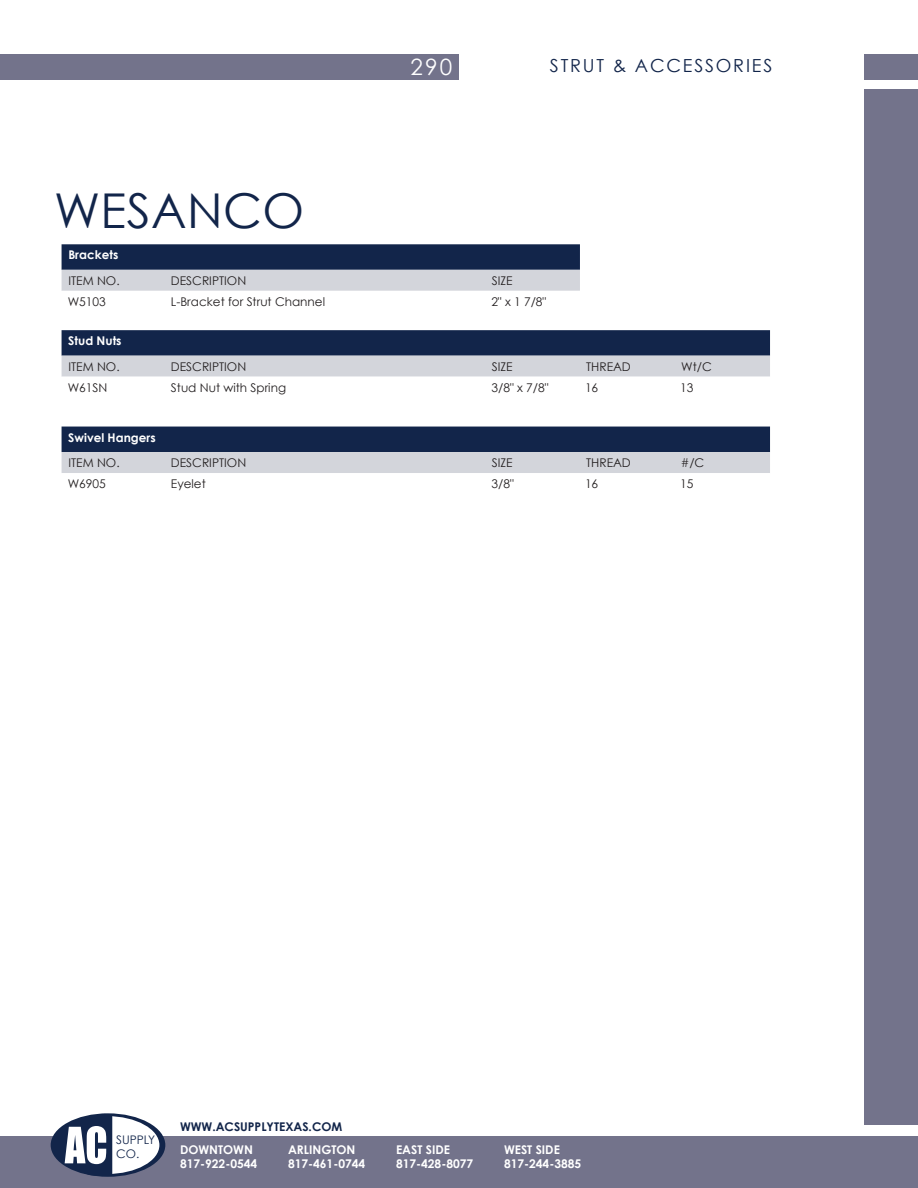
<style>
.page{position:relative;width:918px;height:1188px;background:#fff}
.page>*{position:absolute;margin:0;border:0;box-sizing:border-box;transform-origin:0 0}
.t1{font:48px "Century Gothic";letter-spacing:.01em;color:#12254a}
.t2{font:22.5px "Century Gothic";color:#fff}
.t3{font:18px "Century Gothic";letter-spacing:.1em;color:#12254a}
.t4{font:12px "Century Gothic";color:#231f20}
.t5{font:700 12px "Century Gothic";color:#fff}
.t6{font:700 12px "Century Gothic";color:#12254a}
.t7{font:11.85px "Century Gothic";color:#12254a}
</style>
<div class="page">
<div style="left:0;top:54px;width:459px;height:25px;background:#73738b"></div>
<div style="left:864px;top:54px;width:54px;height:25px;background:#73738b"></div>
<div style="left:864px;top:90px;width:54px;height:1035px;background:#73738b"></div>
<div style="left:0;top:1137px;width:918px;height:51px;background:#73738b"></div>
<div style="left:51px;top:1113px;width:114px;height:64px;background:#12254a;border-radius:50%"></div>
<svg style="left:65px;top:1113px;width:94px;height:64px"></svg>
<svg style="left:62px;top:244px;width:518px;height:47px;background:#6b768d"></svg>
<svg style="left:62px;top:330px;width:708px;height:47px;background:#6c778d"></svg>
<svg style="left:62px;top:427px;width:708px;height:46px;background:#6a758c"></svg>
<p class="t2" style="left:410px;top:53px;width:43px">290</p>
<p class="t3" style="left:550px;top:55px;width:224px">STRUT &amp; ACCESSORIES</p>
<p class="t1" style="left:54px;top:182px;width:252px">WESANCO</p>
<p class="t5" style="left:68px;top:247px;width:51px">Brackets</p>
<p class="t4" style="left:68px;top:273px;width:53px">ITEM NO.</p>
<p class="t4" style="left:171px;top:273px;width:77px">DESCRIPTION</p>
<p class="t4" style="left:492px;top:273px;width:22px">SIZE</p>
<p class="t4" style="left:68px;top:294px;width:40px">W5103</p>
<p class="t4" style="left:171px;top:294px;width:156px">L-Bracket for Strut Channel</p>
<p class="t4" style="left:491px;top:294px;width:56px">2" x 1 7/8"</p>
<p class="t5" style="left:68px;top:333px;width:55px">Stud Nuts</p>
<p class="t4" style="left:68px;top:359px;width:53px">ITEM NO.</p>
<p class="t4" style="left:171px;top:359px;width:77px">DESCRIPTION</p>
<p class="t4" style="left:492px;top:359px;width:22px">SIZE</p>
<p class="t4" style="left:586px;top:359px;width:46px">THREAD</p>
<p class="t4" style="left:681px;top:359px;width:32px">Wt/C</p>
<p class="t4" style="left:68px;top:380px;width:41px">W61SN</p>
<p class="t4" style="left:171px;top:380px;width:117px">Stud Nut with Spring</p>
<p class="t4" style="left:491px;top:380px;width:58px">3/8" x 7/8"</p>
<p class="t4" style="left:585px;top:380px;width:15px">16</p>
<p class="t4" style="left:680px;top:380px;width:15px">13</p>
<p class="t5" style="left:68px;top:430px;width:89px">Swivel Hangers</p>
<p class="t4" style="left:68px;top:455px;width:53px">ITEM NO.</p>
<p class="t4" style="left:171px;top:455px;width:77px">DESCRIPTION</p>
<p class="t4" style="left:492px;top:455px;width:22px">SIZE</p>
<p class="t4" style="left:586px;top:455px;width:46px">THREAD</p>
<p class="t4" style="left:681px;top:455px;width:25px">#/C</p>
<p class="t4" style="left:68px;top:476px;width:40px">W6905</p>
<p class="t4" style="left:171px;top:476px;width:36px">Eyelet</p>
<p class="t4" style="left:491px;top:476px;width:24px">3/8"</p>
<p class="t4" style="left:585px;top:476px;width:15px">16</p>
<p class="t4" style="left:680px;top:476px;width:15px">15</p>
<p class="t7" style="left:116px;top:1133px;width:41px">SUPPLY</p>
<p class="t7" style="left:116px;top:1147px;width:25px">CO.</p>
<p class="t6" style="left:180px;top:1119px;width:164px">WWW.ACSUPPLYTEXAS.COM</p>
<p class="t5" style="left:180px;top:1142px;width:74px">DOWNTOWN</p>
<p class="t5" style="left:288px;top:1142px;width:69px">ARLINGTON</p>
<p class="t5" style="left:396px;top:1142px;width:55px">EAST SIDE</p>
<p class="t5" style="left:504px;top:1142px;width:57px">WEST SIDE</p>
<p class="t5" style="left:180px;top:1157px;width:79px">817-922-0544</p>
<p class="t5" style="left:288px;top:1157px;width:79px">817-461-0744</p>
<p class="t5" style="left:396px;top:1157px;width:79px">817-428-8077</p>
<p class="t5" style="left:504px;top:1157px;width:79px">817-244-3885</p>
</div>
